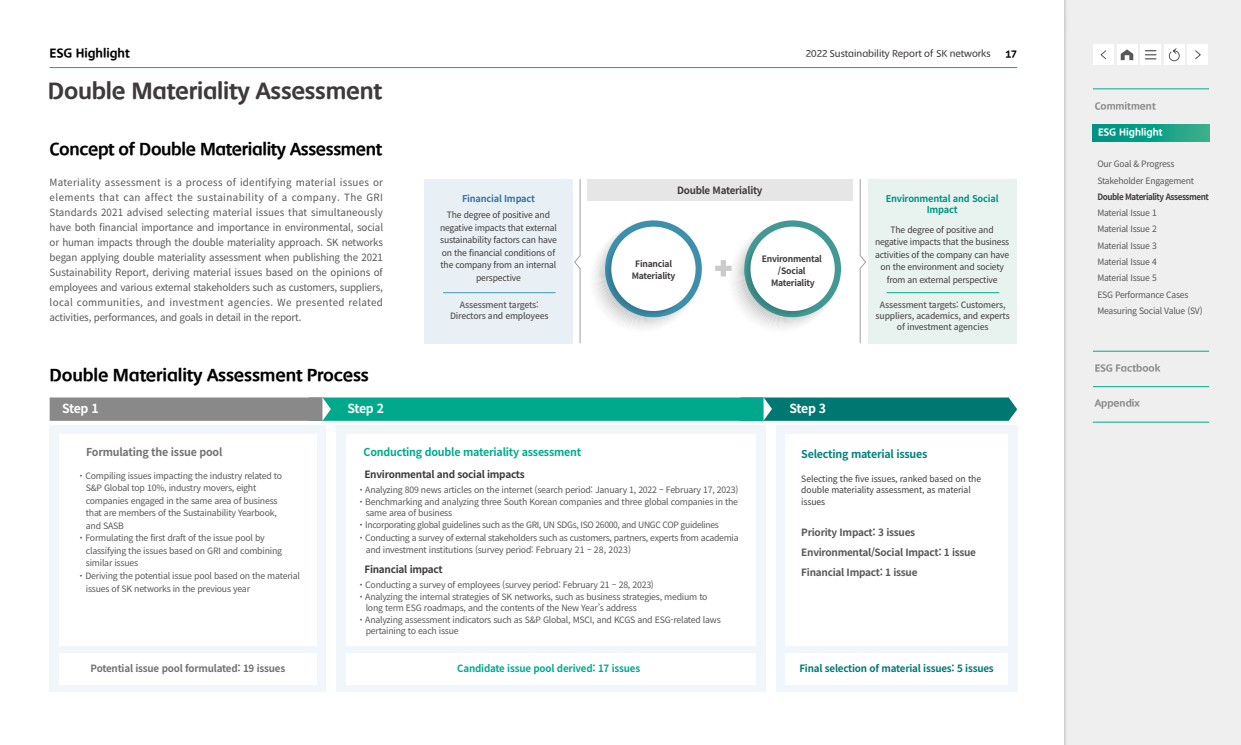
<style>
.page{position:relative;width:1241px;height:745px;background:#fff}
.page>*{position:absolute;margin:0;border:0;box-sizing:border-box;transform-origin:0 0}
.t1{font:700 23.12px "Moebius Korea";letter-spacing:-.01em;color:#3e3a39}
.t2{font:700 17.5px "Moebius Korea";letter-spacing:-.02em;color:#000}
.t3{font:700 12.5px "Noto Sans KR";letter-spacing:-.04em;color:#fff}
.t4{font:700 12.5px "Moebius Korea";color:#000}
.t5{font:700 10.88px "Noto Sans KR";letter-spacing:-.02em;color:#00a98b}
.t6{font:700 10.88px "Noto Sans KR";letter-spacing:-.02em;color:#727171}
.t7{font:700 10.88px "Noto Sans KR";letter-spacing:-.02em;color:#00827d}
.t8{font:10px/15px "Noto Sans KR";letter-spacing:-.02em;color:#595757;text-align:justify}
.t9{font:700 10px/19.8px "Noto Sans KR";letter-spacing:-.025em;color:#595757}
.t10{font:700 10px "Noto Sans KR";letter-spacing:-.025em;color:#3e3a39}
.t11{font:700 10px "Noto Sans KR";letter-spacing:-.02em;color:#007872}
.t12{font:700 10px "Noto Sans KR";letter-spacing:-.02em;color:#727171}
.t13{font:700 10px "Noto Sans KR";letter-spacing:-.02em;color:#00a98b}
.t14{font:700 10px "Moebius Korea";color:#898989}
.t15{font:700 10px "Moebius Korea";color:#fff}
.t16{font:700 10px "Moebius Korea";color:#000}
.t17{font:9.38px "Moebius Korea";letter-spacing:-.01em;color:#3e3a39}
.t18{font:700 9.38px/10.5px "Noto Sans KR";letter-spacing:-.02em;color:#009383;text-align:center}
.t19{font:700 9.38px "Noto Sans KR";letter-spacing:-.02em;color:#3372a8}
.t20{font:8.75px/16.2px "Noto Sans KR";letter-spacing:-.025em;color:#595757}
.t21{font:8.75px/12.5px "Noto Sans KR";letter-spacing:-.02em;color:#3e3a39;text-align:center}
.t22{font:500 8.75px/11.2px "Noto Sans KR";letter-spacing:-.02em;color:#595757;text-align:center}
.t23{font:700 8.75px/11.9px "Noto Sans KR";letter-spacing:-.025em;color:#3e3a39;text-align:center}
.t24{font:700 8.75px "Noto Sans KR";letter-spacing:-.05em;color:#3e3a39;scale:.92 1}
</style>
<div class="page">
<div style="left:1052px;top:0;width:188px;height:744px;background:#000;opacity:.2"></div>
<div style="left:1092px;top:44px;width:21px;height:21px;background:#fff"></div>
<div style="left:1116px;top:44px;width:21px;height:21px;background:#fff"></div>
<div style="left:1139px;top:44px;width:21px;height:21px;background:#fff"></div>
<div style="left:1163px;top:44px;width:21px;height:21px;background:#fff"></div>
<div style="left:1187px;top:44px;width:21px;height:21px;background:#fff"></div>
<svg style="left:1092px;top:124px;width:116px;height:18px;background:#10a087"></svg>
<hr style="left:1092px;top:421px;width:116px;height:1px;background:#00a98b">
<hr style="left:1092px;top:89px;width:116px;height:1px;background:#00a98b">
<hr style="left:1092px;top:351px;width:116px;height:1px;background:#00a98b">
<hr style="left:1092px;top:386px;width:116px;height:1px;background:#00a98b">
<svg style="left:1100px;top:50px;width:6px;height:10px"></svg>
<svg style="left:1195px;top:50px;width:6px;height:10px"></svg>
<svg style="left:1145px;top:50px;width:10px;height:9px"></svg>
<svg style="left:1120px;top:49px;width:13px;height:11px"></svg>
<svg style="left:1168px;top:48px;width:11px;height:14px"></svg>
<div style="left:744px;top:220px;width:96px;height:97px;background:#429895;border-radius:50%"></div>
<div style="left:586px;top:179px;width:266px;height:21px;background:#e6e6e6"></div>
<div style="left:775px;top:425px;width:242px;height:266px;background:#f0f6f9"></div>
<div style="left:336px;top:425px;width:429px;height:266px;background:#f0f6f9"></div>
<div style="left:785px;top:652px;width:222px;height:32px;background:#fff"></div>
<div style="left:50px;top:425px;width:276px;height:266px;background:#f0f6f9"></div>
<div style="left:59px;top:652px;width:257px;height:32px;background:#fff"></div>
<div style="left:346px;top:652px;width:409px;height:32px;background:#fff"></div>
<div style="left:785px;top:433px;width:222px;height:212px;background:#fff"></div>
<div style="left:59px;top:433px;width:257px;height:212px;background:#fff"></div>
<svg style="left:859px;top:179px;width:7px;height:164px"></svg>
<div style="left:868px;top:179px;width:149px;height:164px;background:#e8f3ef"></div>
<div style="left:424px;top:179px;width:149px;height:164px;background:#e9f0f5"></div>
<hr style="left:443px;top:292px;width:112px;height:1px;background:#3d98b6">
<hr style="left:886px;top:292px;width:113px;height:1px;background:#00a98b">
<div style="left:346px;top:433px;width:409px;height:212px;background:#fff"></div>
<svg style="left:50px;top:397px;width:966px;height:23px;background:#2e9688"></svg>
<svg style="left:574px;top:179px;width:122px;height:164px"></svg>
<div style="left:611px;top:226px;width:84px;height:85px;background:#fff;border-radius:50%"></div>
<svg style="left:715px;top:227px;width:120px;height:102px"></svg>
<hr style="left:50px;top:67px;width:967px;height:1px;background:#00a98b">
<h3 class="t4" style="left:50px;top:47px;width:82px">ESG Highlight</h3>
<p class="t17" style="left:805px;top:49px;width:186px">2022 Sustainability Report of SK networks</p>
<p class="t16" style="left:1005px;top:49px;width:13px">17</p>
<h1 class="t1" style="left:48px;top:79px;width:336px">Double Materiality Assessment</h1>
<h2 class="t2" style="left:50px;top:140px;width:334px">Concept of Double Materiality Assessment</h2>
<p class="t8" style="left:50px;top:175px;width:335px">Materiality assessment is a process of identifying material issues or elements that can affect the sustainability of a company. The GRI Standards 2021 advised selecting material issues that simultaneously have both financial importance and importance in environmental, social or human impacts through the double materiality approach. SK networks began applying double materiality assessment when publishing the 2021<br>Sustainability Report, deriving material issues based on the opinions of employees and various external stakeholders such as customers, suppliers, local communities, and investment agencies. We presented related activities, performances, and goals in detail in the report.</p>
<p class="t10" style="left:677px;top:184px;width:87px">Double Materiality</p>
<p class="t19" style="left:462px;top:194px;width:74px">Financial Impact</p>
<p class="t21" style="left:440px;top:208px;width:118px">The degree of positive and negative impacts that external sustainability factors can have on the financial conditions of the company from an internal perspective</p>
<p class="t22" style="left:450px;top:299px;width:100px">Assessment targets:<br>Directors and employees</p>
<p class="t23" style="left:761px;top:253px;width:62px">Environmental /Social<br>Materiality</p>
<p class="t23" style="left:631px;top:258px;width:45px">Financial<br>Materiality</p>
<h2 class="t2" style="left:50px;top:366px;width:321px">Double Materiality Assessment Process</h2>
<h3 class="t3" style="left:62px;top:401px;width:38px">Step 1</h3>
<h3 class="t3" style="left:347px;top:401px;width:38px">Step 2</h3>
<h3 class="t3" style="left:789px;top:401px;width:38px">Step 3</h3>
<p class="t18" style="left:885px;top:194px;width:114px">Environmental and Social<br>Impact</p>
<p class="t21" style="left:874px;top:223px;width:136px">The degree of positive and negative impacts that the business activities of the company can have on the environment and society from an external perspective</p>
<p class="t22" style="left:875px;top:299px;width:136px">Assessment targets: Customers, suppliers, academics, and experts of investment agencies</p>
<p class="t6" style="left:86px;top:446px;width:138px">Formulating the issue pool</p>
<p class="t5" style="left:363px;top:446px;width:219px">Conducting double materiality assessment</p>
<p class="t7" style="left:801px;top:447px;width:128px">Selecting material issues</p>
<p class="t21" style="left:801px;top:473px;width:181px;line-height:11.2px;text-align:left">Selecting the five issues, ranked based on the double materiality assessment, as material issues</p>
<p class="t10" style="left:364px;top:468px;width:162px">Environmental and social impacts</p>
<p class="t20" style="left:357px;top:483px;width:383px;line-height:12.5px">・Analyzing 809 news articles on the internet (search period: January 1, 2022 – February 17, 2023)・Benchmarking and analyzing three South Korean companies and three global companies in the</p>
<p class="t20" style="left:365px;top:504px;width:88px">same area of business</p>
<p class="t20" style="left:357px;top:517px;width:363px">・Incorporating global guidelines such as the GRI, UN SDGs, ISO 26000, and UNGC COP guidelines</p>
<p class="t20" style="left:357px;top:529px;width:383px">・Conducting a survey of external stakeholders such as customers, partners, experts from academia</p>
<p class="t20" style="left:365px;top:542px;width:267px">and investment institutions (survey period: February 21 – 28, 2023)</p>
<p class="t10" style="left:364px;top:563px;width:80px">Financial impact</p>
<p class="t20" style="left:357px;top:578px;width:352px;line-height:12.5px">・Conducting a survey of employees (survey period: February 21 – 28, 2023)<br>・Analyzing the internal strategies of SK networks, such as business strategies, medium to</p>
<p class="t20" style="left:357px;top:601px;width:365px;line-height:12.5px;text-indent:9px">long term ESG roadmaps, and the contents of the New Year’s address<br>・Analyzing assessment indicators such as S&amp;P Global, MSCI, and KCGS and ESG-related laws</p>
<p class="t20" style="left:365px;top:622px;width:95px">pertaining to each issue</p>
<p class="t20" style="left:77px;top:467px;width:207px">・Compiling issues impacting the industry related to</p>
<p class="t20" style="left:86px;top:479px;width:172px">S&amp;P Global top 10%, industry movers, eight</p>
<p class="t20" style="left:86px;top:492px;width:193px">companies engaged in the same area of business</p>
<p class="t20" style="left:86px;top:504px;width:192px">that are members of the Sustainability Yearbook,</p>
<p class="t20" style="left:86px;top:517px;width:40px">and SASB</p>
<p class="t20" style="left:77px;top:529px;width:189px">・Formulating the first draft of the issue pool by</p>
<p class="t20" style="left:86px;top:542px;width:198px">classifying the issues based on GRI and combining</p>
<p class="t20" style="left:86px;top:554px;width:54px">similar issues</p>
<p class="t20" style="left:77px;top:567px;width:224px">・Deriving the potential issue pool based on the material</p>
<p class="t20" style="left:86px;top:580px;width:166px">issues of SK networks in the previous year</p>
<p class="t9" style="left:801px;top:522px;width:176px">Priority Impact: 3 issues<br>Environmental/Social Impact: 1 issue<br>Financial Impact: 1 issue</p>
<p class="t12" style="left:91px;top:662px;width:196px">Potential issue pool formulated: 19 issues</p>
<p class="t13" style="left:457px;top:662px;width:184px">Candidate issue pool derived: 17 issues</p>
<p class="t11" style="left:799px;top:662px;width:196px">Final selection of material issues: 5 issues</p>
<p class="t14" style="left:1094px;top:100px;width:62px">Commitment</p>
<p class="t15" style="left:1098px;top:127px;width:66px">ESG Highlight</p>
<p class="t20" style="left:1097px;top:156px;width:98px">Our Goal &amp; Progress<br>Stakeholder Engagement</p>
<p class="t24" style="left:1097px;top:192px;width:123px">Double Materiality Assessment</p>
<p class="t20" style="left:1097px;top:205px;width:107px">Material Issue 1<br>Material Issue 2<br>Material Issue 3<br>Material Issue 4<br>Material Issue 5<br>ESG Performance Cases<br>Measuring Social Value (SV)</p>
<p class="t14" style="left:1094px;top:362px;width:67px">ESG Factbook</p>
<p class="t14" style="left:1094px;top:398px;width:47px">Appendix</p>
</div>
